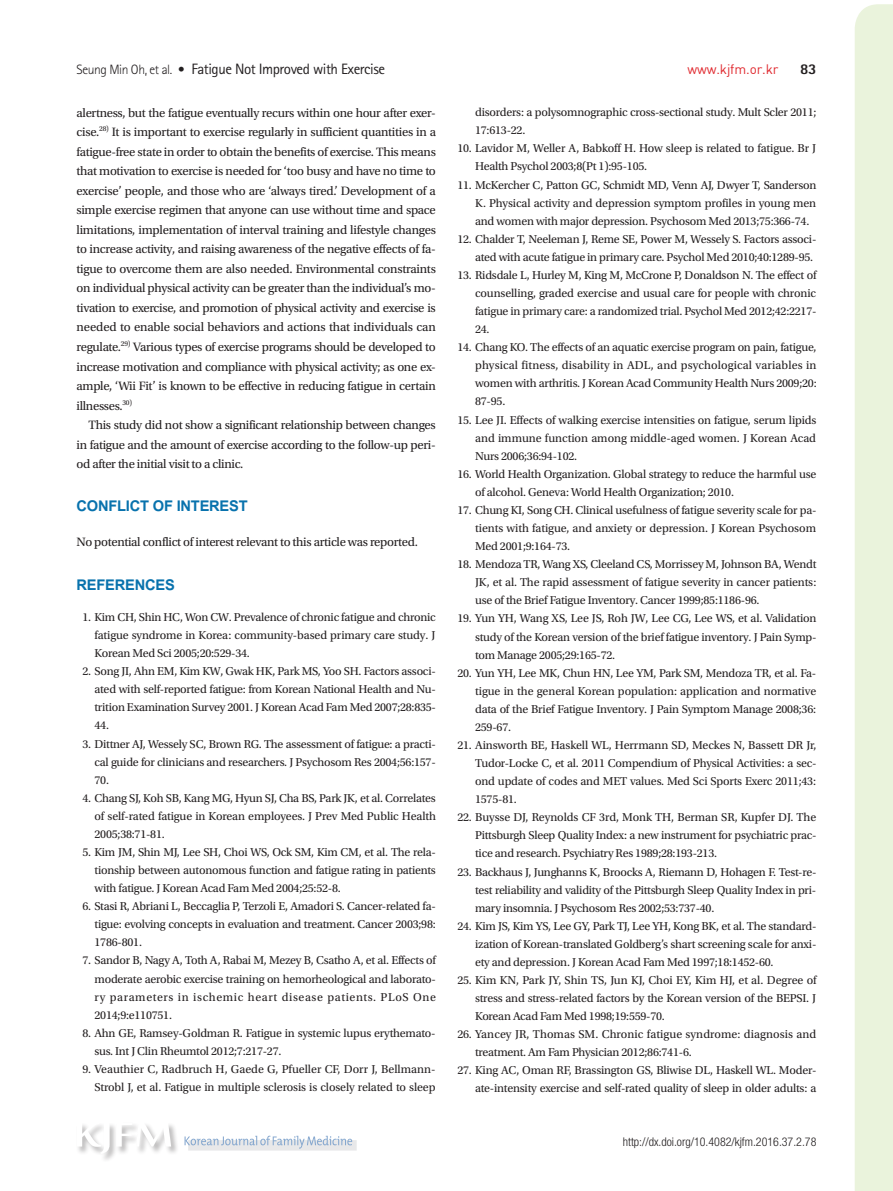
<style>
.page{position:relative;width:893px;height:1191px;background:#fff}
.page>*{position:absolute;margin:0;border:0;box-sizing:border-box;transform-origin:0 0}
.t1{font:700 20.4px "Utsaah";letter-spacing:-.01em;color:#0872ad}
.t2{font:15px "Rotis Sans Serif Std";letter-spacing:-.03em;color:#231f20}
.t3{font:800 15px "Rotis Sans Serif Std";color:#231f20}
.t4{font:13.5px "Dinreg";letter-spacing:-.01em;color:#e02a30}
.t5{font:12.75px/19.5px "Utopia Std";letter-spacing:-.025em;color:#231f20;text-align:justify}
.t6{font:12px/18px "Utopia Std";letter-spacing:-.02em;color:#231f20;text-align:justify}
.t7{font:12px/18px "Utopia Std";color:#231f20}
.t8{font:300 condensed 12px "Helvetica Neue LT Std";color:#231f20}
.s1{font-weight:300;font-size:13.5px}
</style>
<div class="page">
<div style="left:855px;top:4px;width:38px;height:1187px;background:#eaf3dc"></div>
<div style="left:188px;top:1140px;width:169px;height:10px;background:#e8e8e9"></div>
<svg style="left:185px;top:1135px;width:167px;height:13px"></svg>
<div style="left:76px;top:1122px;width:104px;height:40px;background:#231f20;opacity:.3"></div>
<svg style="left:77px;top:1122px;width:94px;height:32px"></svg>
<p class="t2" style="left:77px;top:60px;width:310px"><span class="s1">Seung Min Oh, et al. •</span> Fatigue Not Improved with Exercise</p>
<p class="t5" style="left:77px;top:103px;width:361px">alertness, but the fatigue eventually recurs within one hour after exer&shy;cise.<sup>28)</sup> It is important to exercise regularly in sufficient quantities in a fatigue-free state in order to obtain the benefits of exercise. This means that motivation to exercise is needed for ‘too busy and have no time to exercise’ people, and those who are ‘always tired.’ Development of a simple exercise regimen that anyone can use without time and space limitations, implementation of interval training and lifestyle changes to increase activity, and raising awareness of the negative effects of fa&shy;tigue to overcome them are also needed. Environmental constraints on individual physical activity can be greater than the individual’s mo&shy;tivation to exercise, and promotion of physical activity and exercise is needed to enable social behaviors and actions that individuals can regulate.<sup>29)</sup> Various types of exercise programs should be developed to increase motivation and compliance with physical activity; as one ex&shy;ample, ‘Wii Fit’ is known to be effective in reducing fatigue in certain illnesses.<sup>30)</sup></p>
<p class="t5" style="left:77px;top:415px;width:361px;text-indent:12px">This study did not show a significant relationship between changes in fatigue and the amount of exercise according to the follow-up peri&shy;od after the initial visit to a clinic.</p>
<h1 class="t1" style="left:77px;top:496px;width:173px">CONFLICT OF INTEREST</h1>
<p class="t5" style="left:77px;top:532px;width:343px">No potential conflict of interest relevant to this article was reported.</p>
<h1 class="t1" style="left:77px;top:574px;width:100px">REFERENCES</h1>
<p class="t6" style="left:95px;top:608px;width:343px;text-indent:-12px">1. Kim CH, Shin HC, Won CW. Prevalence of chronic fatigue and chronic fatigue syndrome in Korea: community-based primary care study. J Korean Med Sci 2005;20:529-34.</p>
<p class="t6" style="left:95px;top:662px;width:343px;text-indent:-12px">2. Song JI, Ahn EM, Kim KW, Gwak HK, Park MS, Yoo SH. Factors associ&shy;ated with self-reported fatigue: from Korean National Health and Nu&shy;trition Examination Survey 2001. J Korean Acad Fam Med 2007;28:835- 44.</p>
<p class="t6" style="left:95px;top:735px;width:343px;text-indent:-12px">3. Dittner AJ, Wessely SC, Brown RG. The assessment of fatigue: a practi&shy;cal guide for clinicians and researchers. J Psychosom Res 2004;56:157- 70.</p>
<p class="t6" style="left:95px;top:789px;width:343px;text-indent:-12px">4. Chang SJ, Koh SB, Kang MG, Hyun SJ, Cha BS, Park JK, et al. Correlates of self-rated fatigue in Korean employees. J Prev Med Public Health 2005;38:71-81.</p>
<p class="t6" style="left:95px;top:843px;width:343px;text-indent:-12px">5. Kim JM, Shin MJ, Lee SH, Choi WS, Ock SM, Kim CM, et al. The rela&shy;tionship between autonomous function and fatigue rating in patients with fatigue. J Korean Acad Fam Med 2004;25:52-8.</p>
<p class="t6" style="left:95px;top:897px;width:343px;text-indent:-12px">6. Stasi R, Abriani L, Beccaglia P, Terzoli E, Amadori S. Cancer-related fa&shy;tigue: evolving concepts in evaluation and treatment. Cancer 2003;98:<br>1786-801.</p>
<p class="t6" style="left:95px;top:951px;width:343px;text-indent:-12px">7. Sandor B, Nagy A, Toth A, Rabai M, Mezey B, Csatho A, et al. Effects of moderate aerobic exercise training on hemorheological and laborato&shy;ry parameters in ischemic heart disease patients. PLoS One 2014;9:e110751.</p>
<p class="t6" style="left:95px;top:1024px;width:343px;text-indent:-12px">8. Ahn GE, Ramsey-Goldman R. Fatigue in systemic lupus erythemato&shy;sus. Int J Clin Rheumtol 2012;7:217-27.</p>
<p class="t6" style="left:83px;top:1060px;width:354px;text-align:right">9. Veauthier C, Radbruch H, Gaede G, Pfueller CF, Dorr J, Bellmann-<br>Strobl J, et al. Fatigue in multiple sclerosis is closely related to sleep</p>
<p class="t4" style="left:687px;top:61px;width:93px">www.kjfm.or.kr</p>
<p class="t3" style="left:800px;top:60px;width:18px">83</p>
<p class="t6" style="left:475px;top:104px;width:343px">disorders: a polysomnographic cross-sectional study. Mult Scler 2011;<br>17:613-22.</p>
<p class="t6" style="left:475px;top:140px;width:343px;text-indent:-18px">10. Lavidor M, Weller A, Babkoff H. How sleep is related to fatigue. Br J<br>Health Psychol 2003;8(Pt 1):95-105.</p>
<p class="t6" style="left:475px;top:176px;width:343px;text-indent:-18px">11. McKercher C, Patton GC, Schmidt MD, Venn AJ, Dwyer T, Sanderson K. Physical activity and depression symptom profiles in young men and women with major depression. Psychosom Med 2013;75:366-74.</p>
<p class="t6" style="left:457px;top:230px;width:361px;text-align:right">12. Chalder T, Neeleman J, Reme SE, Power M, Wessely S. Factors associ&shy;ated with acute fatigue in primary care. Psychol Med 2010;40:1289-95.</p>
<p class="t6" style="left:475px;top:266px;width:343px;text-indent:-18px">13. Ridsdale L, Hurley M, King M, McCrone P, Donaldson N. The effect of counselling, graded exercise and usual care for people with chronic fatigue in primary care: a randomized trial. Psychol Med 2012;42:2217- 24.</p>
<p class="t6" style="left:475px;top:338px;width:343px;text-indent:-18px">14. Chang KO. The effects of an aquatic exercise program on pain, fatigue, physical fitness, disability in ADL, and psychological variables in women with arthritis. J Korean Acad Community Health Nurs 2009;20:<br>87-95.</p>
<p class="t6" style="left:475px;top:411px;width:343px;text-indent:-18px">15. Lee JI. Effects of walking exercise intensities on fatigue, serum lipids and immune function among middle-aged women. J Korean Acad Nurs 2006;36:94-102.</p>
<p class="t6" style="left:475px;top:465px;width:343px;text-indent:-18px">16. World Health Organization. Global strategy to reduce the harmful use of alcohol. Geneva: World Health Organization; 2010.</p>
<p class="t6" style="left:475px;top:501px;width:343px;text-indent:-18px">17. Chung KI, Song CH. Clinical usefulness of fatigue severity scale for pa&shy;tients with fatigue, and anxiety or depression. J Korean Psychosom Med 2001;9:164-73.</p>
<p class="t6" style="left:475px;top:555px;width:343px;text-indent:-18px">18. Mendoza TR, Wang XS, Cleeland CS, Morrissey M, Johnson BA, Wendt JK, et al. The rapid assessment of fatigue severity in cancer patients: use of the Brief Fatigue Inventory. Cancer 1999;85:1186-96.</p>
<p class="t6" style="left:475px;top:610px;width:343px;text-indent:-18px">19. Yun YH, Wang XS, Lee JS, Roh JW, Lee CG, Lee WS, et al. Validation study of the Korean version of the brief fatigue inventory. J Pain Symp&shy;tom Manage 2005;29:165-72.</p>
<p class="t6" style="left:475px;top:664px;width:343px;text-indent:-18px">20. Yun YH, Lee MK, Chun HN, Lee YM, Park SM, Mendoza TR, et al. Fa&shy;tigue in the general Korean population: application and normative data of the Brief Fatigue Inventory. J Pain Symptom Manage 2008;36:<br>259-67.</p>
<p class="t6" style="left:475px;top:736px;width:343px;text-indent:-18px">21. Ainsworth BE, Haskell WL, Herrmann SD, Meckes N, Bassett DR Jr, Tudor-Locke C, et al. 2011 Compendium of Physical Activities: a sec&shy;ond update of codes and MET values. Med Sci Sports Exerc 2011;43:<br>1575-81.</p>
<p class="t6" style="left:475px;top:808px;width:343px;text-indent:-18px">22. Buysse DJ, Reynolds CF 3rd, Monk TH, Berman SR, Kupfer DJ. The Pittsburgh Sleep Quality Index: a new instrument for psychiatric prac&shy;tice and research. Psychiatry Res 1989;28:193-213.</p>
<p class="t6" style="left:475px;top:863px;width:343px;text-indent:-18px">23. Backhaus J, Junghanns K, Broocks A, Riemann D, Hohagen F. Test-re&shy;test reliability and validity of the Pittsburgh Sleep Quality Index in pri&shy;mary insomnia. J Psychosom Res 2002;53:737-40.</p>
<p class="t6" style="left:475px;top:917px;width:343px;text-indent:-18px">24. Kim JS, Kim YS, Lee GY, Park TJ, Lee YH, Kong BK, et al. The standard&shy;ization of Korean-translated Goldberg’s shart screening scale for anxi&shy;ety and depression. J Korean Acad Fam Med 1997;18:1452-60.</p>
<p class="t6" style="left:475px;top:971px;width:343px;text-indent:-18px">25. Kim KN, Park JY, Shin TS, Jun KJ, Choi EY, Kim HJ, et al. Degree of stress and stress-related factors by the Korean version of the BEPSI. J Korean Acad Fam Med 1998;19:559-70.</p>
<p class="t7" style="left:475px;top:1025px;width:343px;text-indent:-18px">26. Yancey JR, Thomas SM. Chronic fatigue syndrome: diagnosis and treatment. Am Fam Physician 2012;86:741-6.</p>
<p class="t6" style="left:457px;top:1061px;width:361px;text-align:right">27. King AC, Oman RF, Brassington GS, Bliwise DL, Haskell WL. Moder&shy;ate-intensity exercise and self-rated quality of sleep in older adults: a</p>
<p class="t8" style="left:623px;top:1134px;width:195px">http://dx.doi.org/10.4082/kjfm.2016.37.2.78</p>
</div>
